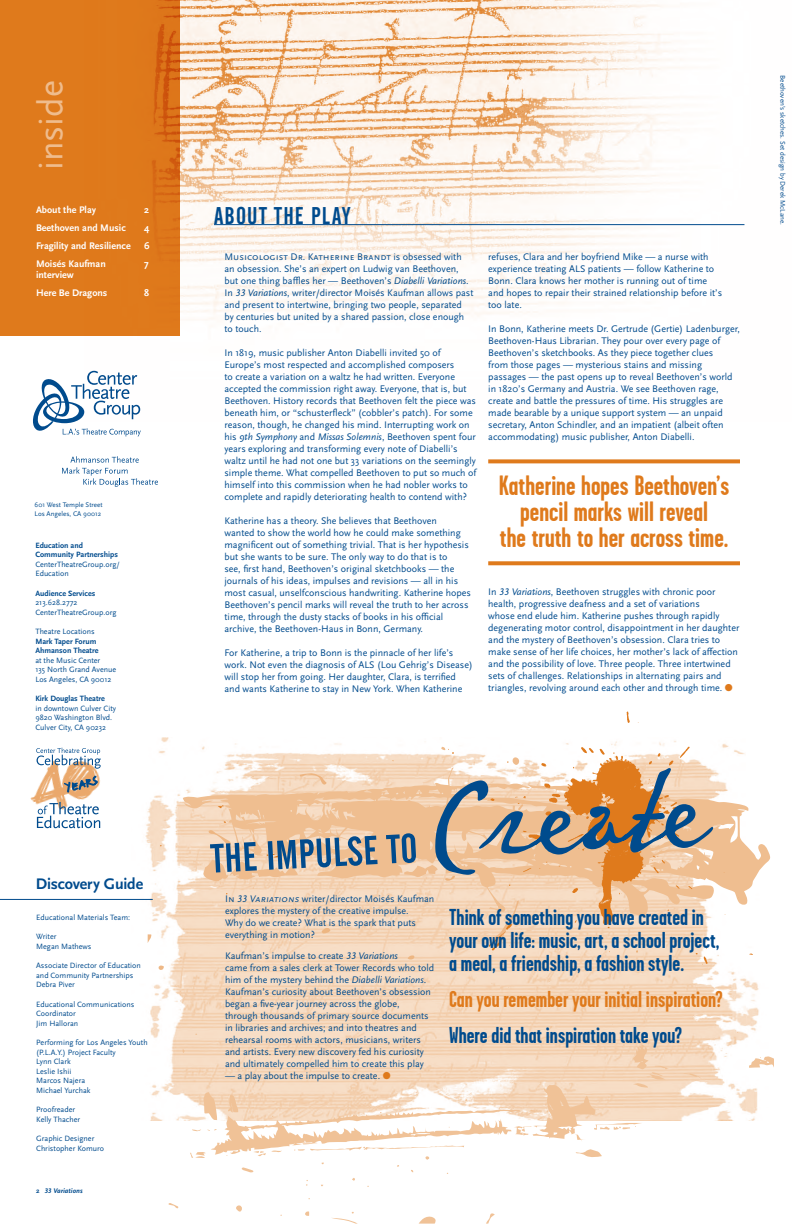
<style>
.page{position:relative;width:792px;height:1224px;background:#fff}
.page>*{position:absolute;margin:0;border:0;box-sizing:border-box;transform-origin:0 0}
.t1{font:36px "Scala Sans Pro";color:#efbc8d}
.t2{font:700 28px/26px "Garage Gothic";color:#df7a1c;text-align:center}
.t3{font:24px "Alternate Gothic No 2 BT";letter-spacing:.055em;color:#004b8d}
.t4{font:700 23px/23px "Garage Gothic";color:#004b8d}
.t5{font:700 23px "Garage Gothic";color:#df7a1c}
.t6{font:700 16px "Scala Sans Pro";letter-spacing:-.01em;color:#004b8d}
.t7{font:10px/12px "Scala Sans Pro";color:#004b8d}
.t8{font:700 10px/18px "Scala Sans Pro";color:#fff}
.t9{font:8px/9.6px "Scala Sans Pro";color:#004b8d}
.t10{font:700 8px/9.6px "Scala Sans Pro";color:#004b8d}
.t11{font:7px/8.4px "Scala Sans Pro";color:#004b8d}
.t12{font:italic 700 7px "Scala Sans Pro";color:#004b8d}
.s1{font-style:normal}
.s2{font-style:italic}
.s3{color:#df7a1c}
</style>
<div class="page">
<img style="left:131px;top:738px;width:628px;height:382px">
<hr style="left:0;top:899px;width:153px;height:1px;background:#004b8d">
<svg style="left:33px;top:379px;width:108px;height:58px"></svg>
<svg style="left:62px;top:456px;width:96px;height:31px"></svg>
<svg style="left:183px;top:767px;width:587px;height:150px"></svg>
<svg style="left:444px;top:875px;width:11px;height:6px"></svg>
<svg style="left:408px;top:955px;width:7px;height:5px"></svg>
<svg style="left:322px;top:928px;width:8px;height:5px"></svg>
<svg style="left:209px;top:830px;width:1px;height:15px"></svg>
<svg style="left:441px;top:747px;width:13px;height:7px"></svg>
<svg style="left:404px;top:875px;width:34px;height:3px"></svg>
<svg style="left:202px;top:853px;width:96px;height:29px"></svg>
<svg style="left:157px;top:965px;width:7px;height:6px"></svg>
<svg style="left:148px;top:934px;width:4px;height:9px"></svg>
<div style="left:0;top:0;width:180px;height:336px;background:#df7a1c"></div>
<img style="left:85px;top:0;width:660px;height:421px">
<hr style="left:214px;top:224px;width:530px;height:1px;background:#004b8d">
<svg style="left:168px;top:1203px;width:11px;height:5px"></svg>
<svg style="left:236px;top:1205px;width:6px;height:7px"></svg>
<svg style="left:305px;top:1211px;width:4px;height:5px"></svg>
<svg style="left:332px;top:1211px;width:26px;height:13px"></svg>
<svg style="left:419px;top:1216px;width:17px;height:8px"></svg>
<svg style="left:486px;top:1213px;width:9px;height:11px"></svg>
<svg style="left:183px;top:1044px;width:486px;height:143px"></svg>
<svg style="left:683px;top:1073px;width:19px;height:5px"></svg>
<svg style="left:749px;top:1056px;width:25px;height:12px"></svg>
<img style="left:490px;top:711px;width:249px;height:345px">
<svg style="left:210px;top:768px;width:503px;height:107px"></svg>
<svg style="left:488px;top:459px;width:252px;height:4px"></svg>
<svg style="left:488px;top:561px;width:252px;height:4px"></svg>
<img style="left:30px;top:747px;width:70px;height:74px">
<svg style="left:36px;top:748px;width:65px;height:21px"></svg>
<img style="left:64px;top:773px;width:35px;height:21px">
<svg style="left:37px;top:802px;width:63px;height:26px"></svg>
<h1 class="t1" style="left:29px;top:170px;width:91px;rotate:-90deg">inside</h1>
<p class="t8" style="left:36px;top:200px;width:62px">About the Play</p>
<p class="t8" style="left:144px;top:200px;width:6px">2</p>
<p class="t8" style="left:36px;top:218px;width:91px">Beethoven and Music</p>
<p class="t8" style="left:144px;top:218px;width:7px">4</p>
<p class="t8" style="left:36px;top:236px;width:96px">Fragility and Resilience</p>
<p class="t8" style="left:144px;top:236px;width:7px">6</p>
<p class="t8" style="left:36px;top:254px;width:71px">Moisés Kaufman</p>
<p class="t8" style="left:144px;top:254px;width:6px">7</p>
<p class="t8" style="left:36px;top:265px;width:73px">interview<br>Here Be Dragons</p>
<p class="t8" style="left:144px;top:283px;width:6px">8</p>
<p class="t11" style="left:35px;top:501px;width:70px">601 West Temple Street<br>Los Angeles, CA 90012</p>
<p class="t10" style="left:35px;top:540px;width:84px">Education and<br>Community Partnerships</p>
<p class="t9" style="left:35px;top:559px;width:86px">CenterTheatreGroup.org/<br>Education</p>
<p class="t10" style="left:35px;top:588px;width:62px">Audience Services</p>
<p class="t9" style="left:35px;top:598px;width:83px">213.628.2772<br>CenterTheatreGroup.org</p>
<p class="t9" style="left:35px;top:627px;width:61px">Theatre Locations</p>
<p class="t10" style="left:35px;top:636px;width:65px">Mark Taper Forum<br>Ahmanson Theatre</p>
<p class="t9" style="left:35px;top:655px;width:82px">at the Music Center<br>135 North Grand Avenue<br>Los Angeles, CA 90012</p>
<p class="t10" style="left:35px;top:694px;width:71px">Kirk Douglas Theatre</p>
<p class="t9" style="left:35px;top:703px;width:82px">in downtown Culver City<br>9820 Washington Blvd.<br>Culver City, CA 90232</p>
<h3 class="t6" style="left:36px;top:875px;width:109px">Discovery Guide</h3>
<p class="t9" style="left:36px;top:913px;width:95px">Educational Materials Team:</p>
<p class="t9" style="left:36px;top:932px;width:57px">Writer<br>Megan Mathews</p>
<p class="t9" style="left:36px;top:961px;width:106px">Associate Director of Education and Community Partnerships<br>Debra Piver</p>
<p class="t9" style="left:36px;top:999px;width:100px">Educational Communications<br>Coordinator<br>Jim Halloran</p>
<p class="t9" style="left:36px;top:1038px;width:113px">Performing for Los Angeles Youth (P.L.A.Y.) Project Faculty<br>Lynn Clark<br>Leslie Ishii<br>Marcos Najera<br>Michael Yurchak</p>
<p class="t9" style="left:36px;top:1105px;width:46px">Proofreader<br>Kelly Thacher</p>
<p class="t9" style="left:36px;top:1134px;width:70px">Graphic Designer<br>Christopher Komuro</p>
<p class="t12" style="left:36px;top:1187px;width:48px"><span class="s1">2</span> 33 Variations</p>
<h3 class="t3" style="left:214px;top:203px;width:138px">ABOUT THE PLAY</h3>
<p class="t7" style="left:224px;top:251px;width:250px">Musicologist Dr. Katherine Brandt is obsessed with an obsession. She’s an expert on Ludwig van Beethoven, but one thing baffles her — Beethoven’s <span class="s2">Diabelli Variations</span>.<br>In <span class="s2">33 Variations</span>, writer/director Moisés Kaufman allows past and present to intertwine, bringing two people, separated by centuries but united by a shared passion, close enough to touch.</p>
<p class="t7" style="left:224px;top:347px;width:254px">In 1819, music publisher Anton Diabelli invited 50 of Europe’s most respected and accomplished composers<br>to create a variation on a waltz he had written. Everyone accepted the commission right away. Everyone, that is, but Beethoven. History records that Beethoven felt the piece was beneath him, or “schusterfleck” (cobbler’s patch). For some reason, though, he changed his mind. Interrupting work on his <span class="s2">9th Symphony</span> and <span class="s2">Missas Solemnis</span>, Beethoven spent four years exploring and transforming every note of Diabelli’s waltz until he had not one but 33 variations on the seemingly simple theme. What compelled Beethoven to put so much of himself into this commission when he had nobler works to complete and rapidly deteriorating health to contend with?</p>
<p class="t7" style="left:224px;top:515px;width:248px">Katherine has a theory. She believes that Beethoven<br>wanted to show the world how he could make something magnificent out of something trivial. That is her hypothesis but she wants to be sure. The only way to do that is to<br>see, first hand, Beethoven’s original sketchbooks — the journals of his ideas, impulses and revisions — all in his most casual, unselfconscious handwriting. Katherine hopes Beethoven’s pencil marks will reveal the truth to her across time, through the dusty stacks of books in his official archive, the Beethoven-Haus in Bonn, Germany.</p>
<p class="t7" style="left:224px;top:647px;width:250px">For Katherine, a trip to Bonn is the pinnacle of her life’s work. Not even the diagnosis of ALS (Lou Gehrig’s Disease) will stop her from going. Her daughter, Clara, is terrified and wants Katherine to stay in New York. When Katherine</p>
<p class="t7" style="left:488px;top:251px;width:236px">refuses, Clara and her boyfriend Mike — a nurse with experience treating ALS patients — follow Katherine to Bonn. Clara knows her mother is running out of time and hopes to repair their strained relationship before it’s too late.</p>
<p class="t7" style="left:488px;top:323px;width:253px">In Bonn, Katherine meets Dr. Gertrude (Gertie) Ladenburger, Beethoven-Haus Librarian. They pour over every page of Beethoven’s sketchbooks. As they piece together clues<br>from those pages — mysterious stains and missing passages — the past opens up to reveal Beethoven’s world in 1820’s Germany and Austria. We see Beethoven rage, create and battle the pressures of time. His struggles are made bearable by a unique support system — an unpaid secretary, Anton Schindler, and an impatient (albeit often accommodating) music publisher, Anton Diabelli.</p>
<h2 class="t2" style="left:499px;top:473px;width:232px">Katherine hopes Beethoven’s pencil marks will reveal<br>the truth to her across time.</h2>
<p class="t7" style="left:488px;top:586px;width:253px">In <span class="s2">33 Variations</span>, Beethoven struggles with chronic poor health, progressive deafness and a set of variations<br>whose end elude him. Katherine pushes through rapidly degenerating motor control, disappointment in her daughter and the mystery of Beethoven’s obsession. Clara tries to make sense of her life choices, her mother’s lack of affection and the possibility of love. Three people. Three intertwined sets of challenges. Relationships in alternating pairs and triangles, revolving around each other and through time. <span class="s3">●</span></p>
<p class="t11" style="left:787px;top:75px;width:151px;rotate:90deg">Beethoven’s sketches. Set design by Derek McLane.</p>
<p class="t7" style="left:225px;top:893px;width:211px">In <span class="s2">33 Variations</span> writer/director Moisés Kaufman explores the mystery of the creative impulse.<br>Why do we create? What is the spark that puts everything in motion?</p>
<p class="t7" style="left:225px;top:950px;width:211px">Kaufman’s impulse to create <span class="s2">33 Variations<br></span>came from a sales clerk at Tower Records who told him of the mystery behind the <span class="s2">Diabelli Variations</span>.<br>Kaufman’s curiosity about Beethoven’s obsession began a five-year journey across the globe, through thousands of primary source documents in libraries and archives; and into theatres and rehearsal rooms with actors, musicians, writers and artists. Every new discovery fed his curiosity and ultimately compelled him to create this play</p>
<p class="t7" style="left:225px;top:1070px;width:167px">— a play about the impulse to create. <span class="s3">●</span></p>
<h3 class="t4" style="left:449px;top:906px;width:272px">Think of something you have created in your own life: music, art, a school project, a meal, a friendship, a fashion style.</h3>
<h3 class="t5" style="left:449px;top:987px;width:275px">Can you remember your initial inspiration?</h3>
<h3 class="t4" style="left:449px;top:1024px;width:234px">Where did that inspiration take you?</h3>
</div>
